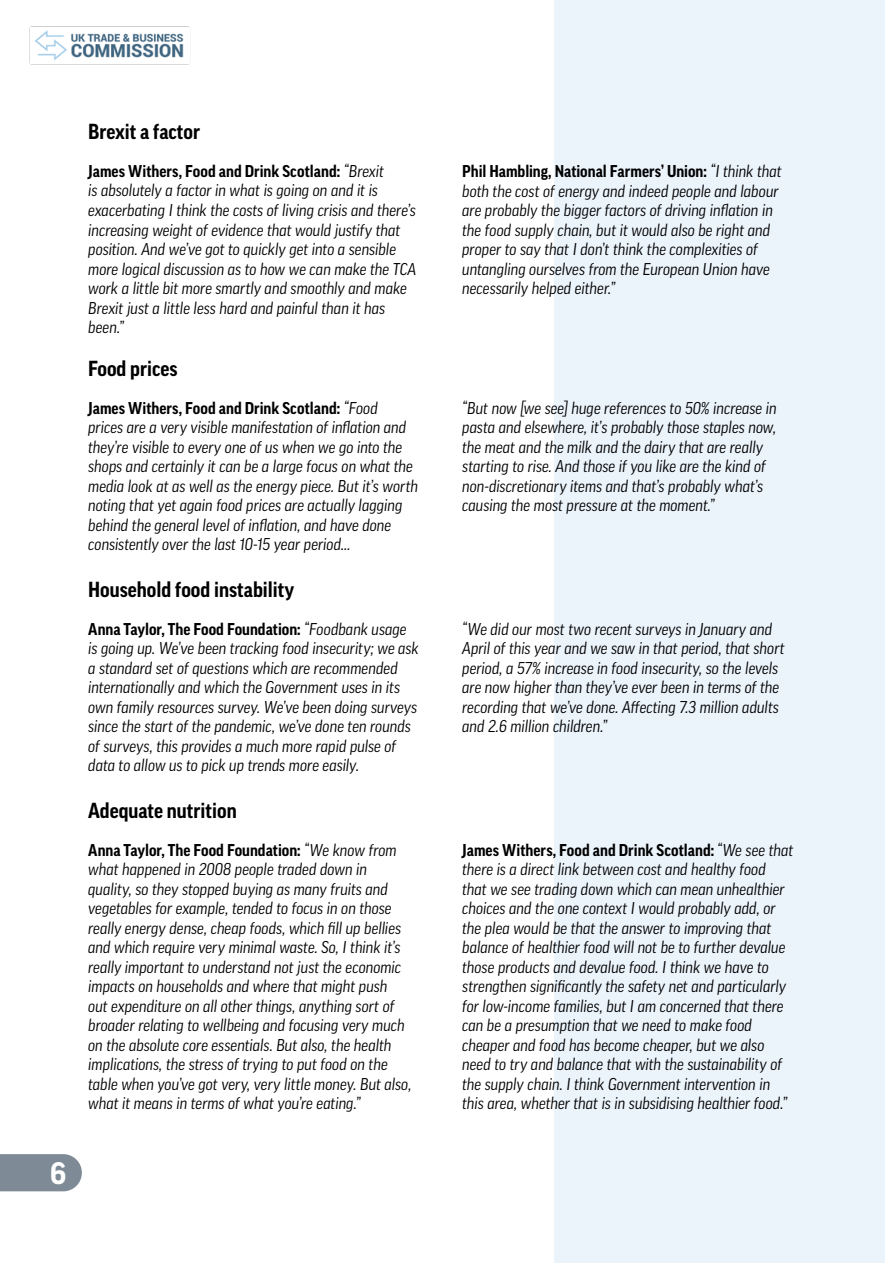
<style>
.page{position:relative;width:893px;height:1263px;background:#fff}
.page>*{position:absolute;margin:0;border:0;box-sizing:border-box;transform-origin:0 0}
.t1{font:700 30px "Good Pro";color:#fff}
.t2{font:700 21px "Good Pro Narr";color:#000}
.t3{font:italic 16.5px/19.5px "Good Pro Narr";letter-spacing:-.005em;color:#000}
.s1{font-weight:700;font-style:normal}
</style>
<div class="page">
<img style="left:29px;top:26px;width:161px;height:39px">
<svg style="left:0;top:1154px;width:82px;height:37px;background:#84919c"></svg>
<div style="left:554px;top:0;width:330px;height:1263px;background:#ebf3fb"></div>
<h1 class="t1" style="left:50px;top:1156px;width:18px">6</h1>
<p class="t2" style="left:88px;top:120px;width:114px">Brexit a factor</p>
<p class="t3" style="left:88px;top:161px;width:330px"><span class="s1">James Withers, Food and Drink Scotland:</span> “Brexit<br>is absolutely a factor in what is going on and it is exacerbating I think the costs of living crisis and there’s increasing weight of evidence that would justify that position. And we’ve got to quickly get into a sensible more logical discussion as to how we can make the TCA work a little bit more smartly and smoothly and make Brexit just a little less hard and painful than it has been.”</p>
<p class="t3" style="left:462px;top:161px;width:321px"><span class="s1">Phil Hambling, National Farmers’ Union:</span> “I think that both the cost of energy and indeed people and labour are probably the bigger factors of driving inflation in the food supply chain, but it would also be right and proper to say that I don’t think the complexities of untangling ourselves from the European Union have necessarily helped either.”</p>
<p class="t2" style="left:88px;top:356px;width:91px">Food prices</p>
<p class="t3" style="left:88px;top:398px;width:331px"><span class="s1">James Withers, Food and Drink Scotland:</span> “Food<br>prices are a very visible manifestation of inflation and they’re visible to every one of us when we go into the shops and certainly it can be a large focus on what the media look at as well as the energy piece. But it’s worth noting that yet again food prices are actually lagging behind the general level of inflation, and have done consistently over the last 10-15 year period…</p>
<p class="t3" style="left:462px;top:398px;width:316px">“But now [we see] huge references to 50% increase in pasta and elsewhere, it’s probably those staples now, the meat and the milk and the dairy that are really starting to rise. And those if you like are the kind of non-discretionary items and that’s probably what’s causing the most pressure at the moment.”</p>
<p class="t2" style="left:88px;top:578px;width:208px">Household food instability</p>
<p class="t3" style="left:88px;top:619px;width:332px"><span class="s1">Anna Taylor, The Food Foundation:</span> “Foodbank usage is going up. We’ve been tracking food insecurity; we ask a standard set of questions which are recommended internationally and which the Government uses in its own family resources survey. We’ve been doing surveys since the start of the pandemic, we’ve done ten rounds of surveys, this provides a much more rapid pulse of data to allow us to pick up trends more easily.</p>
<p class="t3" style="left:462px;top:619px;width:324px">“We did our most two recent surveys in January and April of this year and we saw in that period, that short period, a 57% increase in food insecurity, so the levels are now higher than they’ve ever been in terms of the recording that we’ve done. Affecting 7.3 million adults and 2.6 million children.”</p>
<p class="t2" style="left:88px;top:799px;width:150px">Adequate nutrition</p>
<p class="t3" style="left:88px;top:840px;width:325px"><span class="s1">Anna Taylor, The Food Foundation:</span> “We know from what happened in 2008 people traded down in quality, so they stopped buying as many fruits and vegetables for example, tended to focus in on those really energy dense, cheap foods, which fill up bellies and which require very minimal waste. So, I think it’s really important to understand not just the economic impacts on households and where that might push<br>out expenditure on all other things, anything sort of broader relating to wellbeing and focusing very much on the absolute core essentials. But also, the health implications, the stress of trying to put food on the table when you’ve got very, very little money. But also, what it means in terms of what you’re eating.”</p>
<p class="t3" style="left:462px;top:840px;width:333px"><span class="s1">James Withers, Food and Drink Scotland:</span> “We see that there is a direct link between cost and healthy food that we see trading down which can mean unhealthier choices and the one context I would probably add, or the plea would be that the answer to improving that balance of healthier food will not be to further devalue those products and devalue food. I think we have to strengthen significantly the safety net and particularly for low-income families, but I am concerned that there can be a presumption that we need to make food cheaper and food has become cheaper, but we also need to try and balance that with the sustainability of the supply chain. I think Government intervention in this area, whether that is in subsidising healthier food.”</p>
</div>
